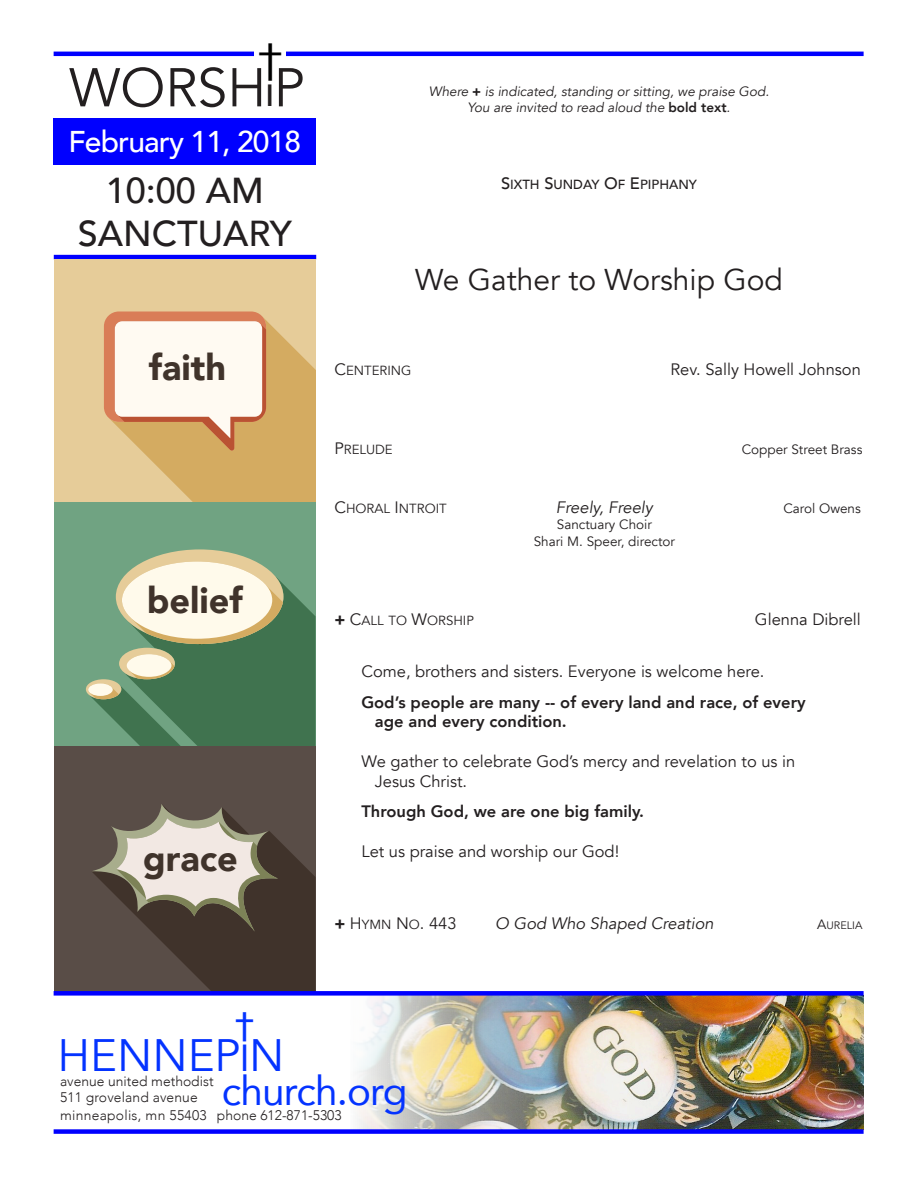
<style>
.page{position:relative;width:918px;height:1188px;background:#fff}
.page>*{position:absolute;margin:0;border:0;box-sizing:border-box;transform-origin:0 0}
.t1{font:54px "Avenir";color:#231f20}
.t2{font:45.3px "Avenir";color:#0433ff}
.t3{font:45px "Avenir";color:#000}
.t4{font:40.35px "Avenir";letter-spacing:-.02em;color:#0433ff}
.t5{font:900 36px "Avenir";color:#40332b}
.t6{font:500 36px "Avenir";color:#231f20}
.t7{font:500 35.25px "Avenir";color:#0433ff}
.t8{font:30px "Avenir";color:#231f20}
.t9{font:500 30px "Avenir";letter-spacing:-.03em;color:#fff}
.t10{font:16.5px/19.8px "Avenir";color:#231f20}
.t11{font:800 16.5px/19.8px "Avenir";color:#231f20}
.t12{font:italic 16.5px "Avenir";color:#231f20}
.t13{font:16.5px "Avenir Book SC800";color:#231f20}
.t14{font:300 13.8px/17.7px "Avenir";color:#231f20}
.t15{font:italic 13.5px "Avenir";color:#231f20}
.t16{font:13.5px "Avenir";color:#231f20}
.t17{font:13.2px "Avenir Book SC800";color:#231f20}
.t18{font:13.2px "Avenir Medium SC800";color:#231f20}
.t19{font:10.8px "Avenir Book SC800";color:#231f20}
.s1{font-weight:800;font-size:28.5px}
.s2{font-weight:900;font-style:normal}
.s3{font-weight:800;font-style:normal}
.s4{font-size:16.5px}
.s5{font-family:"Avenir Black SC800";font-size:16.5px}
.s6{font-family:"Avenir Black SC800"}
.s7{font-size:13.2px}
.s8{font-size:13.5px}
.s9{font-weight:400;font-size:45.3px}
</style>
<div class="page">
<hr style="left:54px;top:255px;width:262px;height:4px;background:#00f">
<img style="left:357px;top:996px;width:507px;height:133px">
<div style="left:54px;top:259px;width:262px;height:244px;background:#e6cc99"></div>
<svg style="left:104px;top:312px;width:212px;height:191px;background:#e4c599"></svg>
<div style="left:54px;top:503px;width:262px;height:243px;background:#70a382"></div>
<svg style="left:86px;top:549px;width:230px;height:197px"></svg>
<div style="left:54px;top:746px;width:262px;height:247px;background:#594d47"></div>
<svg style="left:92px;top:804px;width:224px;height:187px"></svg>
<hr style="left:54px;top:52px;width:810px;height:4px;background:#00f">
<div style="left:54px;top:119px;width:262px;height:46px;background:#00f"></div>
<div style="left:54px;top:1129px;width:810px;height:5px;background:#00f"></div>
<div style="left:54px;top:991px;width:810px;height:5px;background:#00f"></div>
<div style="left:254px;top:37px;width:32px;height:23px;background:#fff"></div>
<p class="t3" style="left:258px;top:23px;width:27px">†</p>
<p class="t1" style="left:69px;top:56px;width:237px">WORSH<span class="s1">l</span>P</p>
<p class="t9" style="left:69px;top:116px;width:234px">February 11, 2018</p>
<p class="t6" style="left:106px;top:159px;width:160px">10:00 AM</p>
<p class="t6" style="left:78px;top:202px;width:216px">SANCTUARY</p>
<p class="t5" style="left:149px;top:336px;width:79px">faith</p>
<p class="t5" style="left:147px;top:570px;width:98px">belief</p>
<p class="t5" style="left:143px;top:827px;width:96px">grace</p>
<p class="t15" style="left:429px;top:83px;width:342px">Where <span class="s2">+</span> is indicated, standing or sitting, we praise God.</p>
<p class="t15" style="left:468px;top:99px;width:264px">You are invited to read aloud the <span class="s3">bold text</span>.</p>
<p class="t18" style="left:501px;top:173px;width:198px"><span class="s4">S</span>IXTH <span class="s4">S</span>UNDAY <span class="s4">O</span>F <span class="s4">E</span>PIPHANY</p>
<p class="t8" style="left:415px;top:262px;width:369px">We Gather to Worship God</p>
<p class="t17" style="left:334px;top:362px;width:78px"><span class="s4">C</span>ENTERING</p>
<p class="t10" style="left:670px;top:359px;width:192px">Rev. Sally Howell Johnson</p>
<p class="t17" style="left:334px;top:441px;width:60px"><span class="s4">P</span>RELUDE</p>
<p class="t16" style="left:742px;top:441px;width:122px">Copper Street Brass</p>
<p class="t17" style="left:334px;top:501px;width:114px"><span class="s4">C</span>HORAL <span class="s4">I</span> NTROIT</p>
<p class="t12" style="left:556px;top:498px;width:98px">Freely, Freely</p>
<p class="t16" style="left:783px;top:500px;width:79px">Carol Owens</p>
<p class="t16" style="left:557px;top:517px;width:96px">Sanctuary Choir</p>
<p class="t16" style="left:534px;top:533px;width:143px">Shari M. Speer, director</p>
<p class="t17" style="left:334px;top:612px;width:139px"><span class="s5">+</span> <span class="s4">C</span>ALL TO <span class="s4">W</span>ORSHIP</p>
<p class="t10" style="left:755px;top:610px;width:108px">Glenna Dibrell</p>
<p class="t10" style="left:361px;top:662px;width:405px">Come, brothers and sisters. Everyone is welcome here.</p>
<p class="t11" style="left:375px;top:692px;width:432px;text-indent:-14px">God’s people are many -- of every land and race, of every age and every condition.</p>
<p class="t10" style="left:375px;top:752px;width:422px;text-indent:-14px">We gather to celebrate God’s mercy and revelation to us in<br>Jesus Christ.</p>
<p class="t11" style="left:361px;top:802px;width:284px">Through God, we are one big family.</p>
<p class="t10" style="left:361px;top:842px;width:259px">Let us praise and worship our God!</p>
<p class="t13" style="left:334px;top:913px;width:124px"><span class="s6">+</span> H<span class="s7">YMN</span> N<span class="s7">O</span>. 443</p>
<p class="t12" style="left:495px;top:913px;width:220px">O God Who Shaped Creation</p>
<p class="t19" style="left:817px;top:919px;width:47px"><span class="s8">A</span>URELIA</p>
<p class="t7" style="left:235px;top:994px;width:21px">†</p>
<p class="t7" style="left:241px;top:1028px;width:45px">l<span class="s9">N</span></p>
<p class="t14" style="left:60px;top:1089px;width:283px">511 groveland avenue<br>minneapolis, mn 55403 phone 612-871-5303</p>
<p class="t2" style="left:57px;top:1028px;width:185px">HENNEP</p>
<p class="t14" style="left:60px;top:1072px;width:155px">avenue united methodist</p>
<p class="t4" style="left:222px;top:1058px;width:187px">church.org</p>
</div>
